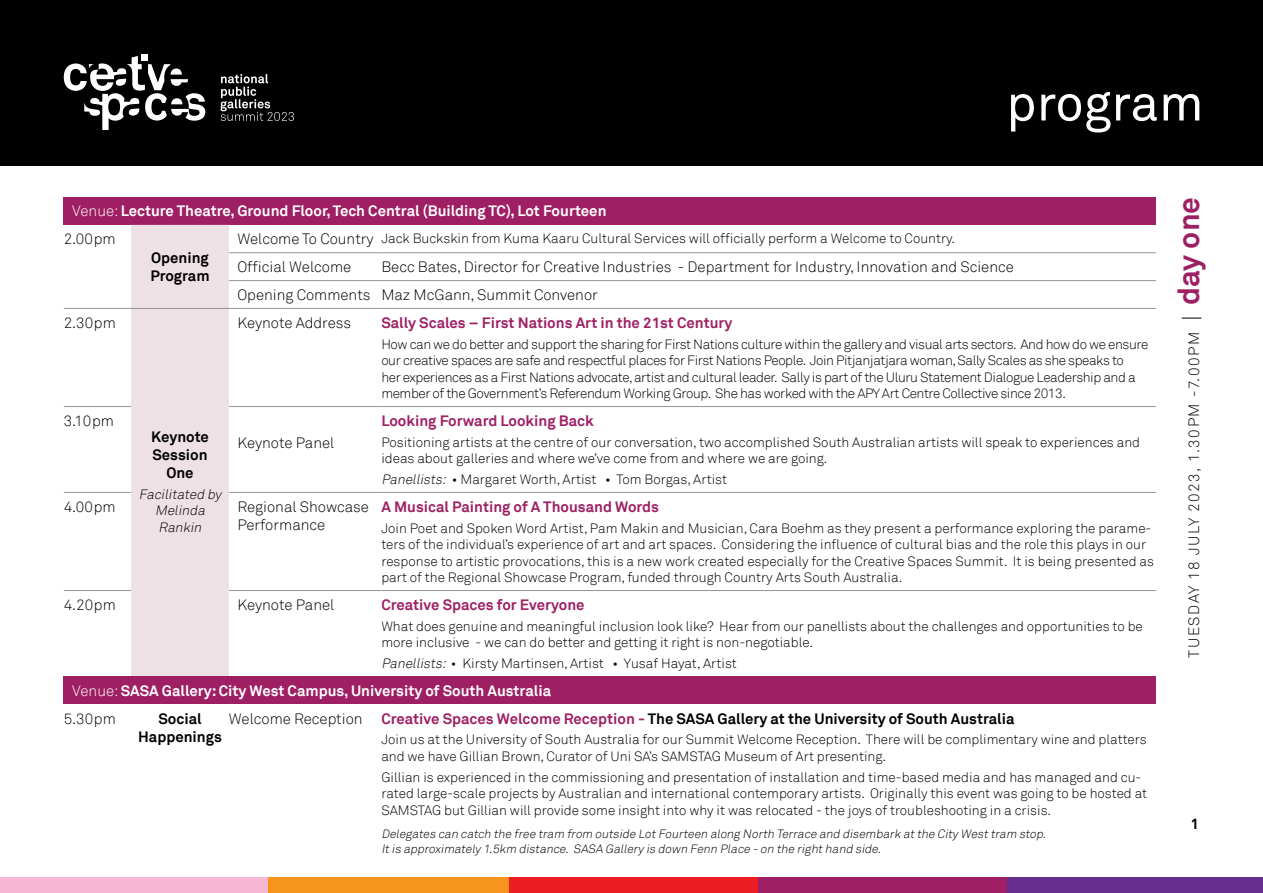
<style>
.page{position:relative;width:1263px;height:893px;background:#fff}
.page>*{position:absolute;margin:0;border:0;box-sizing:border-box;transform-origin:0 0}
.t1{font:51px "Akkurat";color:#fff}
.t2{font:300 15px/27.9px "Akkurat";color:#000}
.t3{font:700 15px/18px "Akkurat";color:#000;text-align:center}
.t4{font:700 15px/27.9px "Akkurat";color:#fff}
.t5{font:700 15px "Akkurat";color:#9e2064}
.t6{font:700 15px "Akkurat";color:#9e1f63}
.t7{font:300 15px "Akkurat";letter-spacing:.1em;color:#000}
.t8{font:300 13.5px/16.5px "Akkurat";color:#000}
.t9{font:300 13.5px/16.5px "Akkurat";letter-spacing:-.03em;color:#000}
.t10{font:italic 300 13.5px/16.5px "Akkurat";color:#000;text-align:center}
.t11{font:italic 300 12px/15px "Akkurat";color:#000}
.s1{font-weight:300}
.s2{font-weight:300;color:#000}
.s3{font-size:15px}
.s4{font-style:italic}
.s5{color:#9e1f63}
.s6{font-size:22.5px}
.s7{font-weight:700;font-size:30px;color:#9e2064}
</style>
<div class="page">
<div style="left:137px;top:877px;width:504px;height:16px;background:#f7941e"></div>
<div style="left:0;top:877px;width:268px;height:16px;background:#f7b7d3"></div>
<div style="left:509px;top:877px;width:256px;height:16px;background:#ed1d24"></div>
<div style="left:758px;top:877px;width:256px;height:16px;background:#9e1f63"></div>
<div style="left:1007px;top:877px;width:256px;height:16px;background:#662d91"></div>
<div style="left:0;top:0;width:1263px;height:166px;background:#000"></div>
<svg style="left:221px;top:74px;width:73px;height:47px"></svg>
<div style="left:141px;top:54px;width:7px;height:7px;background:#fff"></div>
<svg style="left:64px;top:56px;width:141px;height:74px"></svg>
<div style="left:64px;top:197px;width:1092px;height:28px;background:#9e1f63"></div>
<div style="left:131px;top:225px;width:98px;height:451px;background:#eee1e5"></div>
<div style="left:64px;top:676px;width:1092px;height:28px;background:#9e1f63"></div>
<hr style="left:229px;top:252px;width:152px;height:1px;background:#939598">
<hr style="left:381px;top:252px;width:775px;height:1px;background:#939598">
<hr style="left:229px;top:280px;width:152px;height:1px;background:#939598">
<hr style="left:381px;top:280px;width:775px;height:1px;background:#939598">
<hr style="left:64px;top:308px;width:67px;height:1px;background:#939598">
<hr style="left:131px;top:308px;width:98px;height:1px;background:#939598">
<hr style="left:229px;top:308px;width:152px;height:1px;background:#939598">
<hr style="left:381px;top:308px;width:775px;height:1px;background:#939598">
<hr style="left:64px;top:406px;width:67px;height:1px;background:#939598">
<hr style="left:229px;top:406px;width:152px;height:1px;background:#939598">
<hr style="left:381px;top:406px;width:775px;height:1px;background:#939598">
<hr style="left:64px;top:492px;width:67px;height:1px;background:#939598">
<hr style="left:229px;top:492px;width:152px;height:1px;background:#939598">
<hr style="left:381px;top:492px;width:775px;height:1px;background:#939598">
<hr style="left:64px;top:590px;width:67px;height:1px;background:#939598">
<hr style="left:229px;top:590px;width:152px;height:1px;background:#939598">
<hr style="left:381px;top:590px;width:775px;height:1px;background:#939598">
<h1 class="t1" style="left:1006px;top:73px;width:199px">program</h1>
<p class="t4" style="left:64px;top:197px;width:544px;text-indent:9px"><span class="s1">Venue:</span> Lecture Theatre, Ground Floor, Tech Central (Building TC), Lot Fourteen<br><span class="s2">2.00pm</span></p>
<p class="t3" style="left:150px;top:249px;width:61px;text-align:left">Opening<br>Program</p>
<p class="t8" style="left:237px;top:230px;width:719px"><span class="s3">Welcome To Country</span> Jack Buckskin from Kuma Kaaru Cultural Services will officially perform a Welcome to Country.</p>
<p class="t2" style="left:237px;top:253px;width:115px">Official Welcome</p>
<p class="t2" style="left:237px;top:253px;width:778px;text-indent:144px">Becc Bates, Director for Creative Industries - Department for Industry, Innovation and Science<br>Opening Comments Maz McGann, Summit Convenor</p>
<p class="t2" style="left:64px;top:309px;width:54px">2.30pm</p>
<p class="t2" style="left:237px;top:309px;width:115px">Keynote Address</p>
<p class="t5" style="left:381px;top:313px;width:353px">Sally Scales – First Nations Art in the 21st Century</p>
<p class="t9" style="left:381px;top:336px;width:768px">How can we do better and support the sharing for First Nations culture within the gallery and visual arts sectors. And how do we ensure our creative spaces are safe and respectful places for First Nations People. Join Pitjanjatjara woman, Sally Scales as she speaks to<br>her experiences as a First Nations advocate, artist and cultural leader. Sally is part of the Uluru Statement Dialogue Leadership and a member of the Government’s Referendum Working Group. She has worked with the APY Art Centre Collective since 2013.</p>
<p class="t5" style="left:381px;top:411px;width:214px">Looking Forward Looking Back</p>
<p class="t8" style="left:381px;top:434px;width:760px">Positioning artists at the centre of our conversation, two accomplished South Australian artists will speak to experiences and ideas about galleries and where we’ve come from and where we are going.</p>
<p class="t8" style="left:381px;top:471px;width:347px"><span class="s4">Panellists:</span> • Margaret Worth, Artist • Tom Borgas, Artist</p>
<p class="t2" style="left:64px;top:407px;width:52px">3.10pm</p>
<p class="t3" style="left:151px;top:428px;width:59px">Keynote<br>Session<br>One</p>
<p class="t10" style="left:139px;top:486px;width:87px">Facilitated by<br>Melinda<br>Rankin</p>
<p class="t2" style="left:237px;top:429px;width:98px">Keynote Panel</p>
<p class="t2" style="left:64px;top:493px;width:53px">4.00pm</p>
<p class="t2" style="left:237px;top:498px;width:133px;line-height:18px">Regional Showcase<br>Performance</p>
<p class="t6" style="left:381px;top:497px;width:279px">A Musical Painting of A Thousand Words</p>
<p class="t8" style="left:381px;top:520px;width:774px">Join Poet and Spoken Word Artist, Pam Makin and Musician, Cara Boehm as they present a performance exploring the parame&shy;ters of the individual’s experience of art and art spaces. Considering the influence of cultural bias and the role this plays in our response to artistic provocations, this is a new work created especially for the Creative Spaces Summit. It is being presented as part of the Regional Showcase Program, funded through Country Arts South Australia.</p>
<p class="t2" style="left:64px;top:591px;width:54px">4.20pm</p>
<p class="t2" style="left:237px;top:591px;width:98px">Keynote Panel</p>
<p class="t6" style="left:381px;top:595px;width:205px">Creative Spaces for Everyone</p>
<p class="t8" style="left:381px;top:618px;width:763px">What does genuine and meaningful inclusion look like? Hear from our panellists about the challenges and opportunities to be more inclusive - we can do better and getting it right is non-negotiable.</p>
<p class="t8" style="left:381px;top:655px;width:357px"><span class="s4">Panellists:</span> • Kirsty Martinsen, Artist • Yusaf Hayat, Artist</p>
<p class="t4" style="left:64px;top:677px;width:489px;text-indent:9px"><span class="s1">Venue:</span> SASA Gallery: City West Campus, University of South Australia<br><span class="s2">5.30pm</span></p>
<p class="t3" style="left:138px;top:709px;width:85px">Social<br>Happenings</p>
<p class="t3" style="left:229px;top:709px;width:787px"><span class="s1">Welcome Reception</span> <span class="s5">Creative Spaces Welcome Reception -</span> The SASA Gallery at the University of South Australia</p>
<p class="t8" style="left:381px;top:732px;width:767px">Join us at the University of South Australia for our Summit Welcome Reception. There will be complimentary wine and platters and we have Gillian Brown, Curator of Uni SA’s SAMSTAG Museum of Art presenting.</p>
<p class="t8" style="left:381px;top:769px;width:767px">Gillian is experienced in the commissioning and presentation of installation and time-based media and has managed and cu&shy;rated large-scale projects by Australian and international contemporary artists. Originally this event was going to be hosted at<br>SAMSTAG but Gillian will provide some insight into why it was relocated - the joys of troubleshooting in a crisis.</p>
<p class="t11" style="left:381px;top:827px;width:669px">Delegates can catch the free tram from outside LotFourteen along North Terrace and disembark atthe City Westtram stop.<br>Itis approximately 1.5km distance. SASA Gallery is down Fenn Place - on the righthand side.</p>
<p class="t7" style="left:1185px;top:658px;width:462px;rotate:-90deg">TUESDAY 18 JULY 2023, 1.30PM -7.00PM <span class="s6">|</span> <span class="s7">day one</span></p>
<p class="t3" style="left:1191px;top:815px;width:10px">1</p>
</div>
